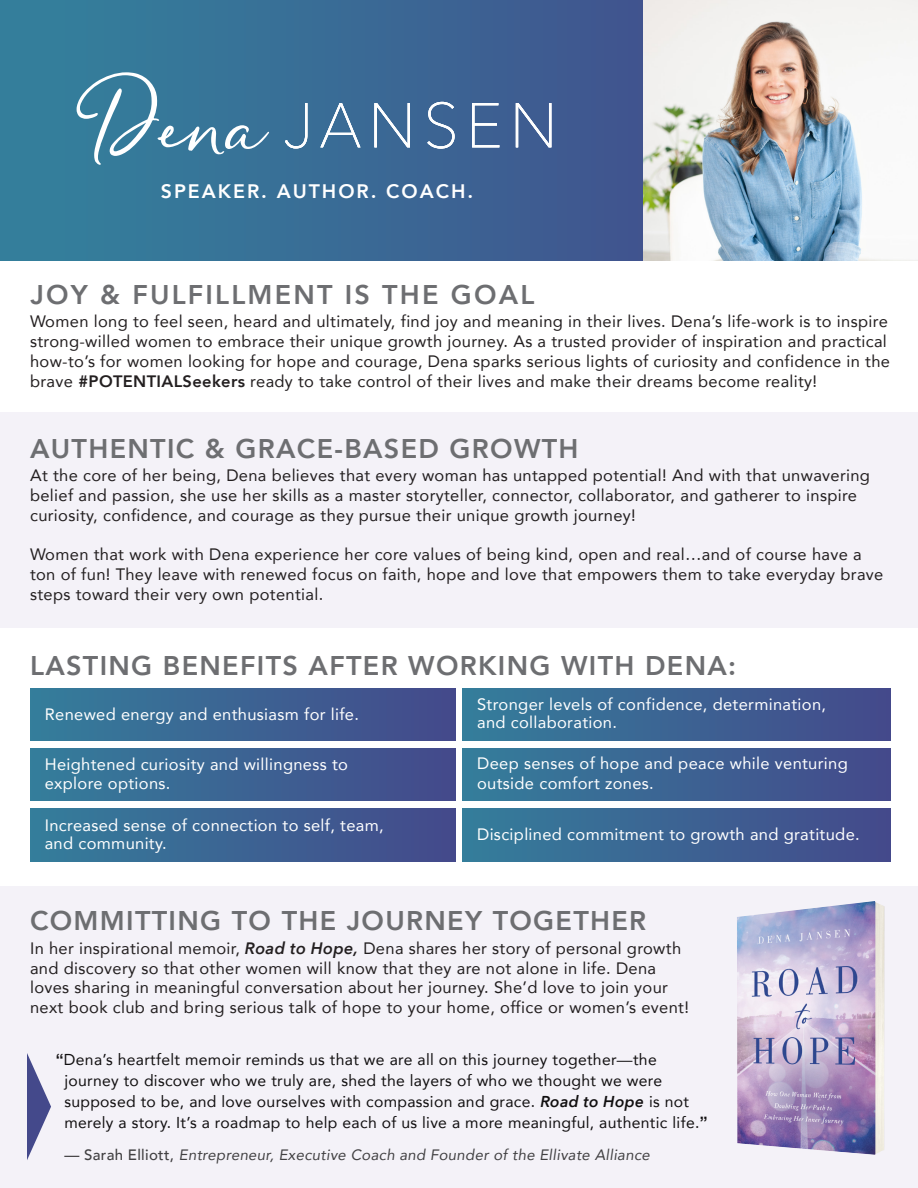
<style>
.page{position:relative;width:918px;height:1188px;background:#fff}
.page>*{position:absolute;margin:0;border:0;box-sizing:border-box;transform-origin:0 0}
.t1{font:800 27px "Avenir";letter-spacing:.05em;color:#6d6e71}
.t2{font:800 27px "Avenir";letter-spacing:.08em;color:#6d6e71}
.t3{font:800 19.5px "Avenir";letter-spacing:.1em;color:#fff}
.t4{font:16.5px/19.8px "Avenir";letter-spacing:.02em;color:#231f20}
.t5{font:16.5px/18px "Avenir";letter-spacing:.02em;color:#fff}
.t6{font:15.75px/21px "Avenir";letter-spacing:.02em;color:#110f10}
.t7{font:italic 15px "Avenir";letter-spacing:.02em;color:#414042}
.s1{font-weight:800}
.s2{font-family:"Avenir Next";font-weight:600;font-style:italic}
.s3{font-family:"Arial";font-weight:700}
.s4{font-weight:500;font-style:normal}
</style>
<div class="page">
<div style="left:0;top:886px;width:918px;height:302px;background:#f4f2f8"></div>
<div style="left:0;top:0;width:653px;height:261px;background:linear-gradient(to right,#33839c,#40548f)"></div>
<svg style="left:77px;top:72px;width:192px;height:93px;background:#4e87a5"></svg>
<svg style="left:285px;top:102px;width:266px;height:47px;background:#587ca3"></svg>
<img style="left:644px;top:0;width:274px;height:261px">
<div style="left:0;top:412px;width:918px;height:216px;background:#f4f2f8"></div>
<div style="left:463px;top:688px;width:428px;height:53px;background:linear-gradient(to right,#347e9b,#44498b)"></div>
<div style="left:30px;top:688px;width:425px;height:53px;background:linear-gradient(to right,#347e9b,#44498b)"></div>
<div style="left:463px;top:748px;width:428px;height:53px;background:linear-gradient(to right,#347e9b,#44498b)"></div>
<div style="left:30px;top:748px;width:425px;height:53px;background:linear-gradient(to right,#347e9b,#44498b)"></div>
<div style="left:463px;top:809px;width:428px;height:52px;background:linear-gradient(to right,#347e9b,#44498b)"></div>
<div style="left:30px;top:809px;width:425px;height:52px;background:linear-gradient(to right,#347e9b,#44498b)"></div>
<img style="left:737px;top:901px;width:148px;height:254px">
<svg style="left:27px;top:1053px;width:24px;height:107px"></svg>
<p class="t3" style="left:161px;top:176px;width:314px">SPEAKER. AUTHOR. COACH.</p>
<h1 class="t2" style="left:30px;top:273px;width:505px">JOY &amp; FULFILLMENT IS THE GOAL</h1>
<p class="t4" style="left:30px;top:311px;width:862px">Women long to feel seen, heard and ultimately, find joy and meaning in their lives. Dena’s life-work is to inspire strong-willed women to embrace their unique growth journey. As a trusted provider of inspiration and practical how-to’s for women looking for hope and courage, Dena sparks serious lights of curiosity and confidence in the brave <span class="s1">#POTENTIALSeekers</span> ready to take control of their lives and make their dreams become reality!</p>
<h1 class="t1" style="left:30px;top:427px;width:550px">AUTHENTIC &amp; GRACE-BASED GROWTH</h1>
<p class="t4" style="left:30px;top:465px;width:842px">At the core of her being, Dena believes that every woman has untapped potential! And with that unwavering belief and passion, she use her skills as a master storyteller, connector, collaborator, and gatherer to inspire curiosity, confidence, and courage as they pursue their unique growth journey!</p>
<p class="t4" style="left:30px;top:544px;width:855px">Women that work with Dena experience her core values of being kind, open and real…and of course have a ton of fun! They leave with renewed focus on faith, hope and love that empowers them to take everyday brave steps toward their very own potential.</p>
<h1 class="t1" style="left:30px;top:645px;width:708px">LASTING BENEFITS AFTER WORKING WITH DENA:</h1>
<p class="t5" style="left:45px;top:705px;width:316px">Renewed energy and enthusiasm for life.</p>
<p class="t5" style="left:45px;top:754px;width:305px;line-height:19.5px">Heightened curiosity and willingness to explore options.</p>
<p class="t5" style="left:45px;top:816px;width:340px">Increased sense of connection to self, team, and community.</p>
<p class="t5" style="left:477px;top:695px;width:351px">Stronger levels of confidence, determination, and collaboration.</p>
<p class="t5" style="left:477px;top:753px;width:372px;line-height:19.5px">Deep senses of hope and peace while venturing outside comfort zones.</p>
<p class="t5" style="left:477px;top:825px;width:384px">Disciplined commitment to growth and gratitude.</p>
<h1 class="t1" style="left:30px;top:900px;width:618px">COMMITTING TO THE JOURNEY TOGETHER</h1>
<p class="t4" style="left:30px;top:938px;width:660px">In her inspirational memoir, <span class="s2">Road to Hope,</span> Dena shares her story of personal growth and discovery so that other women will know that they are not alone in life. Dena loves sharing in meaningful conversation about her journey. She’d love to join your next book club and bring serious talk of hope to your home, office or women’s event!</p>
<p class="t6" style="left:64px;top:1048px;width:645px;text-indent:-9px"><span class="s3">“</span>Dena’s heartfelt memoir reminds us that we are all on this journey together—the journey to discover who we truly are, shed the layers of who we thought we were supposed to be, and love ourselves with compassion and grace. <span class="s2">Road to Hope</span> is not merely a story. It’s a roadmap to help each of us live a more meaningful, authentic life.<span class="s3">”</span></p>
<p class="t7" style="left:64px;top:1145px;width:587px"><span class="s4">— Sarah Elliott,</span> Entrepreneur, Executive Coach and Founder of the Ellivate Alliance</p>
</div>
